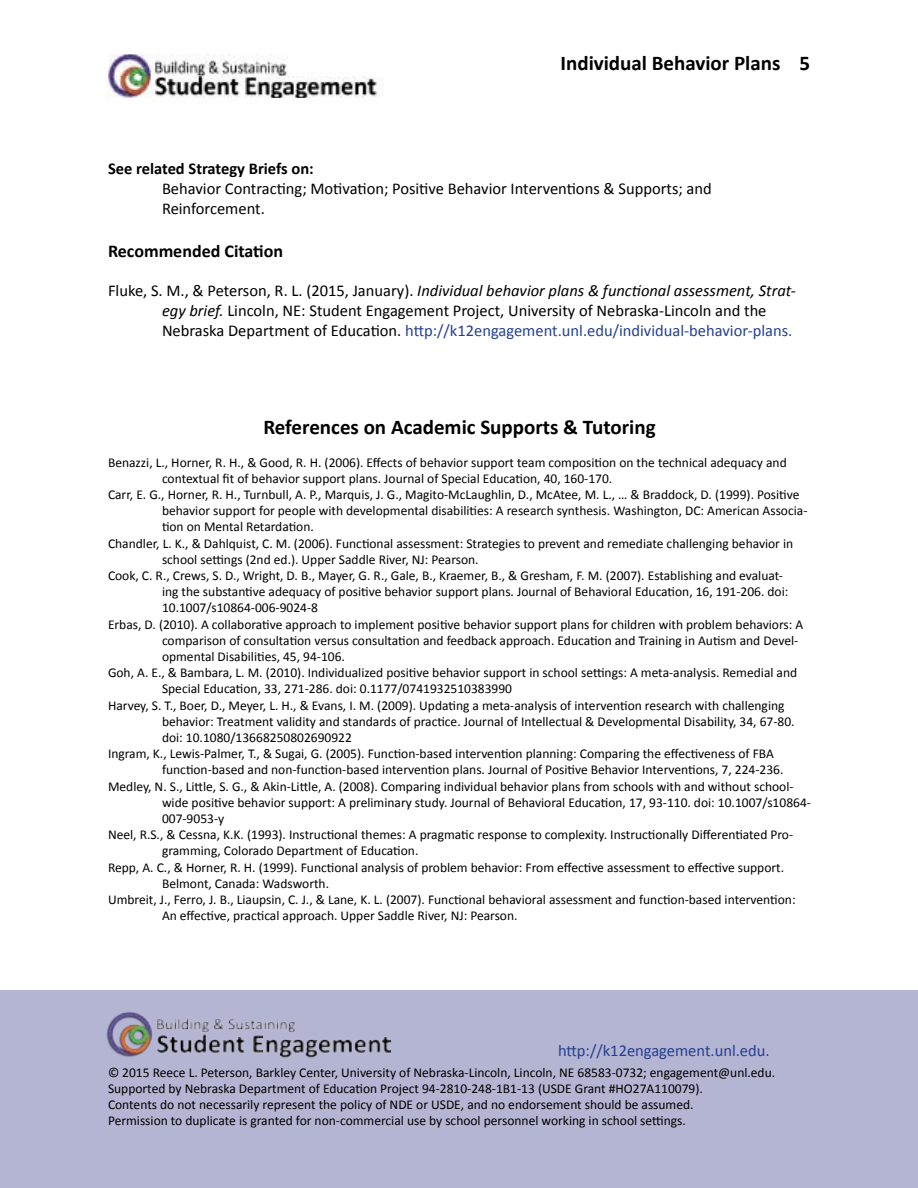
<style>
.page{position:relative;width:918px;height:1188px;background:#fff}
.page>*{position:absolute;margin:0;border:0;box-sizing:border-box;transform-origin:0 0}
.t1{font:700 21px "Calibri";color:#000}
.t2{font:700 18px "Calibri";color:#000}
.t3{font:16.5px/19.8px "Calibri";color:#000}
.t4{font:16.5px "Calibri";color:#25408f}
.t5{font:700 16.5px "Calibri";color:#000}
.t6{font:13.5px/16.2px "Calibri";color:#000}
.s1{font-style:italic}
.s2{color:#25408f}
</style>
<div class="page">
<img style="left:108px;top:54px;width:269px;height:44px">
<div style="left:0;top:990px;width:918px;height:198px;background:#b4b4d3"></div>
<img style="left:106px;top:1012px;width:284px;height:46px">
<h1 class="t1" style="left:561px;top:49px;width:251px">Individual Behavior Plans 5</h1>
<p class="t5" style="left:108px;top:158px;width:207px">See related Strategy Briefs on:</p>
<p class="t3" style="left:162px;top:179px;width:551px">Behavior Contracting; Motivation; Positive Behavior Interventions &amp; Supports; and<br>Reinforcement.</p>
<h2 class="t2" style="left:108px;top:239px;width:177px">Recommended Citation</h2>
<p class="t3" style="left:162px;top:281px;width:635px;text-indent:-54px">Fluke, S. M., &amp; Peterson, R. L. (2015, January). <span class="s1">Individual behavior plans &amp; functional assessment, Strat&shy;egy brief.</span> Lincoln, NE: Student Engagement Project, University of Nebraska-Lincoln and the<br>Nebraska Department of Education. <span class="s2">http://k12engagement.unl.edu/individual-behavior-plans.</span></p>
<h1 class="t1" style="left:263px;top:414px;width:394px">References on Academic Supports &amp; Tutoring</h1>
<p class="t6" style="left:108px;top:454px;width:680px">Benazzi, L., Horner, R. H., &amp; Good, R. H. (2006). Effects of behavior support team composition on the technical adequacy and</p>
<p class="t6" style="left:162px;top:470px;width:452px">contextual fit of behavior support plans. Journal of Special Education, 40, 160-170.</p>
<p class="t6" style="left:108px;top:487px;width:693px">Carr, E. G., Horner, R. H., Turnbull, A. P., Marquis, J. G., Magito-McLaughlin, D., McAtee, M. L., … &amp; Braddock, D. (1999). Positive</p>
<p class="t6" style="left:162px;top:503px;width:647px">behavior support for people with developmental disabilities: A research synthesis. Washington, DC: American Associa-</p>
<p class="t6" style="left:162px;top:519px;width:153px">tion on Mental Retardation.</p>
<p class="t6" style="left:108px;top:535px;width:687px">Chandler, L. K., &amp; Dahlquist, C. M. (2006). Functional assessment: Strategies to prevent and remediate challenging behavior in</p>
<p class="t6" style="left:162px;top:551px;width:318px">school settings (2nd ed.). Upper Saddle River, NJ: Pearson.</p>
<p class="t6" style="left:108px;top:568px;width:677px">Cook, C. R., Crews, S. D., Wright, D. B., Mayer, G. R., Gale, B., Kraemer, B., &amp; Gresham, F. M. (2007). Establishing and evaluat-</p>
<p class="t6" style="left:162px;top:584px;width:628px">ing the substantive adequacy of positive behavior support plans. Journal of Behavioral Education, 16, 191-206. doi:</p>
<p class="t6" style="left:162px;top:600px;width:158px">10.1007/s10864-006-9024-8</p>
<p class="t6" style="left:108px;top:616px;width:697px">Erbas, D. (2010). A collaborative approach to implement positive behavior support plans for children with problem behaviors: A</p>
<p class="t6" style="left:162px;top:632px;width:638px">comparison of consultation versus consultation and feedback approach. Education and Training in Autism and Devel-</p>
<p class="t6" style="left:162px;top:649px;width:184px">opmental Disabilities, 45, 94-106.</p>
<p class="t6" style="left:108px;top:665px;width:691px">Goh, A. E., &amp; Bambara, L. M. (2010). Individualized positive behavior support in school settings: A meta-analysis. Remedial and</p>
<p class="t6" style="left:162px;top:681px;width:352px">Special Education, 33, 271-286. doi: 0.1177/0741932510383990</p>
<p class="t6" style="left:108px;top:697px;width:678px">Harvey, S. T., Boer, D., Meyer, L. H., &amp; Evans, I. M. (2009). Updating a meta-analysis of intervention research with challenging</p>
<p class="t6" style="left:162px;top:713px;width:634px">behavior: Treatment validity and standards of practice. Journal of Intellectual &amp; Developmental Disability, 34, 67-80.</p>
<p class="t6" style="left:162px;top:730px;width:191px">doi: 10.1080/13668250802690922</p>
<p class="t6" style="left:108px;top:746px;width:667px">Ingram, K., Lewis-Palmer, T., &amp; Sugai, G. (2005). Function-based intervention planning: Comparing the effectiveness of FBA</p>
<p class="t6" style="left:162px;top:762px;width:623px">function-based and non-function-based intervention plans. Journal of Positive Behavior Interventions, 7, 224-236.</p>
<p class="t6" style="left:108px;top:778px;width:687px">Medley, N. S., Little, S. G., &amp; Akin-Little, A. (2008). Comparing individual behavior plans from schools with and without school-</p>
<p class="t6" style="left:162px;top:794px;width:650px">wide positive behavior support: A preliminary study. Journal of Behavioral Education, 17, 93-110. doi: 10.1007/s10864-</p>
<p class="t6" style="left:162px;top:811px;width:64px">007-9053-y</p>
<p class="t6" style="left:108px;top:827px;width:687px">Neel, R.S., &amp; Cessna, K.K. (1993). Instructional themes: A pragmatic response to complexity. Instructionally Differentiated Pro-</p>
<p class="t6" style="left:162px;top:843px;width:258px">gramming, Colorado Department of Education.</p>
<p class="t6" style="left:108px;top:859px;width:678px">Repp, A. C., &amp; Horner, R. H. (1999). Functional analysis of problem behavior: From effective assessment to effective support.</p>
<p class="t6" style="left:162px;top:875px;width:169px">Belmont, Canada: Wadsworth.</p>
<p class="t6" style="left:108px;top:892px;width:689px">Umbreit, J., Ferro, J. B., Liaupsin, C. J., &amp; Lane, K. L. (2007). Functional behavioral assessment and function-based intervention:</p>
<p class="t6" style="left:162px;top:908px;width:357px">An effective, practical approach. Upper Saddle River, NJ: Pearson.</p>
<p class="t4" style="left:558px;top:1040px;width:213px">http://k12engagement.unl.edu.</p>
<p class="t6" style="left:108px;top:1064px;width:669px">© 2015 Reece L. Peterson, Barkley Center, University of Nebraska-Lincoln, Lincoln, NE 68583-0732; engagement@unl.edu.<br>Supported by Nebraska Department of Education Project 94-2810-248-1B1-13 (USDE Grant #HO27A110079).<br>Contents do not necessarily represent the policy of NDE or USDE, and no endorsement should be assumed.<br>Permission to duplicate is granted for non-commercial use by school personnel working in school settings.</p>
</div>
